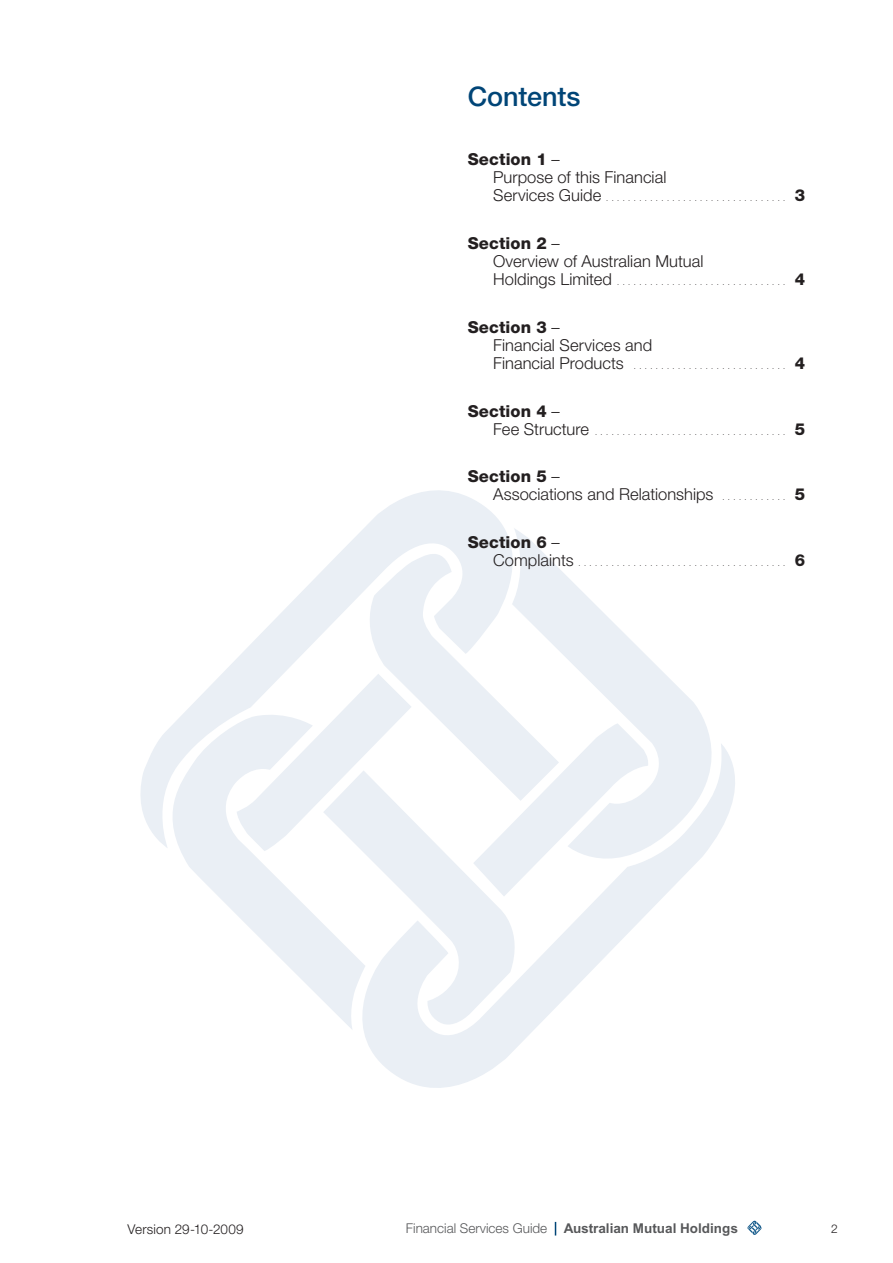
<style>
.page{position:relative;width:893px;height:1263px;background:#fff}
.page>*{position:absolute;margin:0;border:0;box-sizing:border-box;transform-origin:0 0}
.t1{font:500 27px "Helvetica Neue";letter-spacing:-.005em;color:#004577}
.t2{font:300 16.5px/18px "Helvetica Neue";color:#231f20}
.t3{font:800 16.5px "Helvetica Neue";letter-spacing:.005em;color:#231f20}
.t4{font:700 13.5px "Arial";color:#57585a}
.t5{font:300 13.5px "Helvetica Neue";letter-spacing:.01em;color:#231f20}
.t6{font:300 12px "Helvetica Neue";color:#231f20}
.t7{font:300 7.5px "Helvetica Neue";color:#231f20}
.s1{font-weight:800}
.s2{font-size:16.5px}
.s3{font-weight:800;font-size:16.5px}
.s4{font-weight:300}
.s5{font-size:7.5px}
.s6{font-family:"Helvetica Neue";font-weight:300}
</style>
<div class="page">
<svg style="left:140px;top:490px;width:370px;height:347px"></svg>
<svg style="left:156px;top:710px;width:167px;height:290px"></svg>
<svg style="left:237px;top:674px;width:123px;height:177px"></svg>
<svg style="left:360px;top:543px;width:152px;height:200px;fill:#eaeff5"></svg>
<svg style="left:512px;top:528px;width:199px;height:215px"></svg>
<svg style="left:473px;top:723px;width:176px;height:20px"></svg>
<svg style="left:337px;top:743px;width:398px;height:345px"></svg>
<svg style="left:323px;top:770px;width:201px;height:263px;fill:#eaeff5"></svg>
<svg style="left:555px;top:1222px;width:1px;height:13px"></svg>
<svg style="left:747px;top:1220px;width:15px;height:15px"></svg>
<h1 class="t1" style="left:468px;top:80px;width:114px">Contents</h1>
<h2 class="t2" style="left:493px;top:150px;width:175px;text-indent:-26px"><span class="s1">Section 1</span> –<br>Purpose of this Financial</h2>
<p class="t7" style="left:493px;top:194px;width:313px"><span class="s2">Services Guide</span> ................................. <span class="s3">3</span></p>
<h2 class="t2" style="left:493px;top:234px;width:212px;text-indent:-26px"><span class="s1">Section 2</span> –<br>Overview of Australian Mutual</h2>
<p class="t7" style="left:493px;top:278px;width:313px"><span class="s2">Holdings Limited</span> ............................... <span class="s3">4</span></p>
<h2 class="t2" style="left:493px;top:318px;width:160px;text-indent:-26px"><span class="s1">Section 3</span> –<br>Financial Services and</h2>
<p class="t7" style="left:493px;top:362px;width:313px"><span class="s2">Financial Products</span> ............................ <span class="s3">4</span></p>
<h2 class="t3" style="left:468px;top:401px;width:93px">Section 4 <span class="s4">–</span></h2>
<p class="t7" style="left:493px;top:427px;width:313px"><span class="s2">Fee Structure</span> ................................... <span class="s3">5</span></p>
<h2 class="t2" style="left:493px;top:467px;width:313px;text-indent:-26px"><span class="s1">Section 5</span> –<br>Associations and Relationships <span class="s5">. . . . . . . . . . . .</span> <span class="s1">5</span></h2>
<h2 class="t3" style="left:468px;top:532px;width:93px">Section 6 <span class="s4">–</span></h2>
<p class="t7" style="left:493px;top:559px;width:313px"><span class="s2">Complaints</span> ...................................... <span class="s3">6</span></p>
<h3 class="t5" style="left:128px;top:1221px;width:118px">Version 29-10-2009</h3>
<h3 class="t4" style="left:406px;top:1220px;width:333px"><span class="s6">Financial Services Guide</span> Australian Mutual Holdings</h3>
<h3 class="t6" style="left:831px;top:1221px;width:8px">2</h3>
</div>
